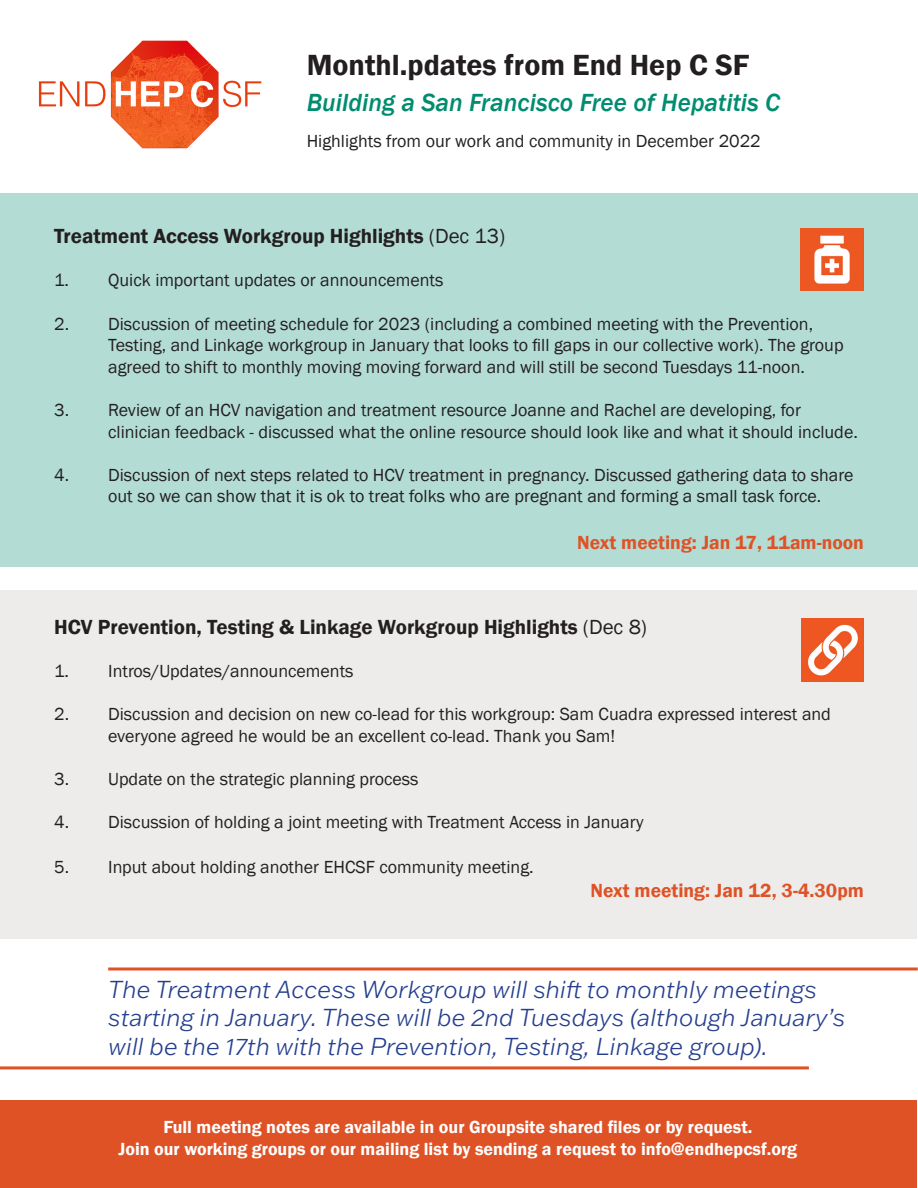
<style>
.page{position:relative;width:918px;height:1188px;background:#fff}
.page>*{position:absolute;margin:0;border:0;box-sizing:border-box;transform-origin:0 0}
.t1{font:600 30px "Franklin Gothic";color:#231f20}
.t2{font:italic 500 25.5px "Franklin Gothic";color:#008c70}
.Pull_outs{font:italic 300 24px/28.8px "Franklin Gothic ATF";color:#253f8e}
.t3{font:600 21px "Franklin Gothic";color:#231f20}
.Next_meeting{font:600 19.5px "Franklin Gothic";color:#df5226}
.t4{font:18px/21.6px "Franklin Gothic";color:#231f20}
.t5{font:600 18px/21.6px "Franklin Gothic";color:#fff;text-align:center}
.s1{font-weight:400}
</style>
<div class="page">
<img style="left:38px;top:40px;width:224px;height:109px">
<div style="left:1px;top:590px;width:916px;height:349px;background:#edecea"></div>
<img style="left:801px;top:619px;width:63px;height:62px">
<div style="left:0;top:194px;width:917px;height:373px;background:#b3dcd4"></div>
<img style="left:801px;top:228px;width:62px;height:63px">
<div style="left:1px;top:1100px;width:916px;height:87px;background:#df5226"></div>
<hr style="left:108px;top:968px;width:810px;height:2px;background:#df5226">
<hr style="left:0;top:1066px;width:809px;height:3px;background:#df5226">
<p class="t1" style="left:307px;top:47px;width:444px">Monthl.pdates from End Hep C SF</p>
<p class="t2" style="left:307px;top:87px;width:475px">Building a San Francisco Free of Hepatitis C</p>
<p class="t4" style="left:307px;top:131px;width:456px">Highlights from our work and community in December 2022</p>
<p class="t3" style="left:54px;top:223px;width:453px">Treatment Access Workgroup Highlights <span class="s1">(Dec 13)</span></p>
<p class="t4" style="left:54px;top:270px;width:391px">1. Quick important updates or announcements</p>
<p class="t4" style="left:108px;top:313px;width:737px;text-indent:-54px">2. Discussion of meeting schedule for 2023 (including a combined meeting with the Prevention,<br>Testing, and Linkage workgroup in January that looks to fill gaps in our collective work). The group agreed to shift to monthly moving moving forward and will still be second Tuesdays 11-noon.</p>
<p class="t4" style="left:108px;top:400px;width:751px;text-indent:-54px">3. Review of an HCV navigation and treatment resource Joanne and Rachel are developing, for clinician feedback - discussed what the online resource should look like and what it should include.</p>
<p class="t4" style="left:108px;top:464px;width:747px;text-indent:-54px">4. Discussion of next steps related to HCV treatment in pregnancy. Discussed gathering data to share out so we can show that it is ok to treat folks who are pregnant and forming a small task force.</p>
<p class="Next_meeting" style="left:577px;top:531px;width:288px">Next meeting: Jan 17, 11am-noon</p>
<p class="t3" style="left:54px;top:614px;width:594px">HCV Prevention, Testing &amp; Linkage Workgroup Highlights <span class="s1">(Dec 8)</span></p>
<p class="t4" style="left:54px;top:661px;width:301px">1. Intros/Updates/announcements</p>
<p class="t4" style="left:108px;top:704px;width:724px;text-indent:-54px">2. Discussion and decision on new co-lead for this workgroup: Sam Cuadra expressed interest and everyone agreed he would be an excellent co-lead. Thank you Sam!</p>
<p class="t4" style="left:54px;top:769px;width:366px">3. Update on the strategic planning process</p>
<p class="t4" style="left:54px;top:812px;width:591px">4. Discussion of holding a joint meeting with Treatment Access in January</p>
<p class="t4" style="left:54px;top:857px;width:481px">5. Input about holding another EHCSF community meeting.</p>
<p class="Next_meeting" style="left:591px;top:878px;width:275px">Next meeting: Jan 12, 3-4.30pm</p>
<p class="Pull_outs" style="left:108px;top:974px;width:739px">The Treatment Access Workgroup will shift to monthly meetings starting in January. These will be 2nd Tuesdays (although January’s will be the 17th with the Prevention, Testing, Linkage group).</p>
<p class="t5" style="left:119px;top:1117px;width:680px">Full meeting notes are available in our Groupsite shared files or by request.<br>Join our working groups or our mailing list by sending a request to info@endhepcsf.org</p>
</div>
